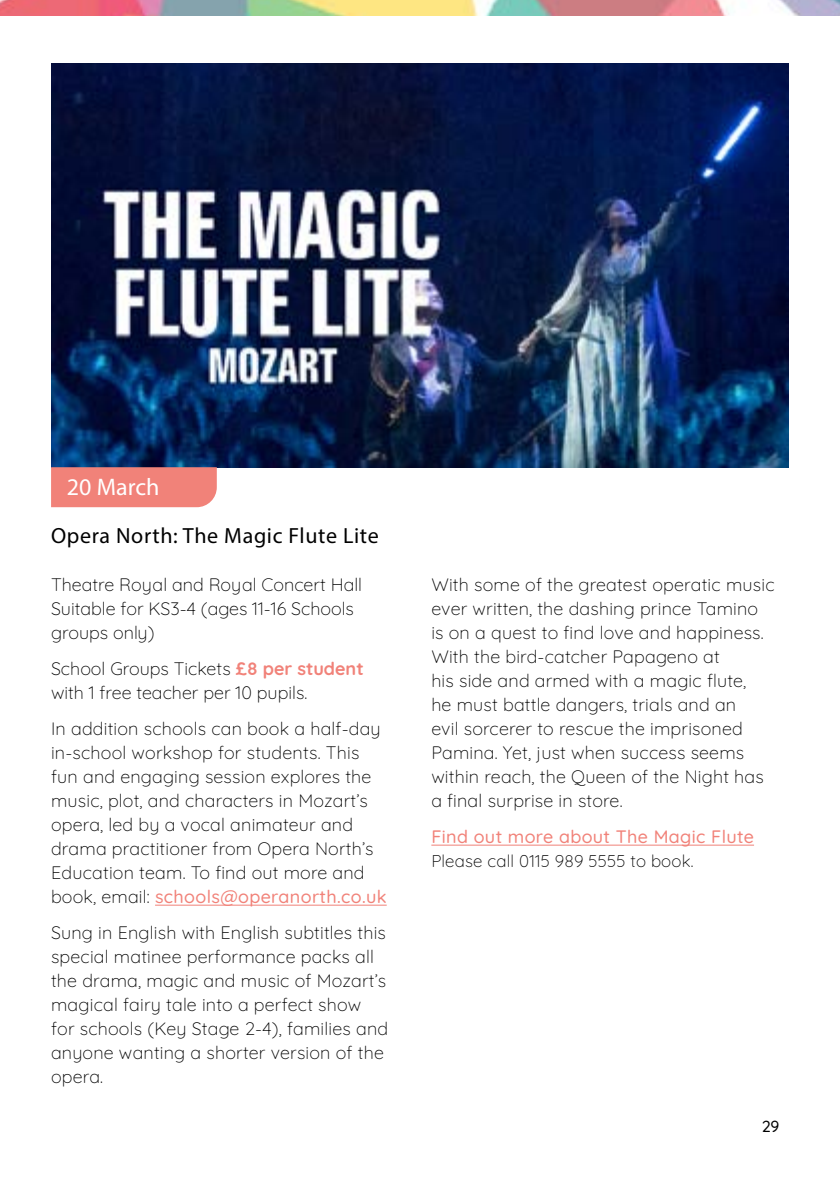
<style>
.page{position:relative;width:840px;height:1191px;background:#fff}
.page>*{position:absolute;margin:0;border:0;box-sizing:border-box;transform-origin:0 0}
.t1{font:24px "Myriad Pro";color:#fff}
.t2{font:22px "Myriad Pro";letter-spacing:.03em;color:#000}
.t3{font:300 18px/24px "Quicksand";letter-spacing:.01em;color:#000}
.t4{font:500 18px "Quicksand";letter-spacing:.02em;color:#f18279}
.t5{font:300 17px "Quicksand";letter-spacing:.01em;color:#000}
.t6{font:500 16px "Quicksand";color:#000}
.s1{font-weight:700;color:#f18279}
.s2{font-weight:500;color:#f18279}
</style>
<div class="page">
<img style="left:0;top:0;width:839px;height:15px">
<img style="left:51px;top:63px;width:737px;height:404px">
<hr style="left:155px;top:904px;width:231px;height:1px;background:#f18279">
<hr style="left:431px;top:844px;width:322px;height:1px;background:#f18279">
<div style="left:51px;top:467px;width:166px;height:40px;background:#f18279"></div>
<h1 class="t1" style="left:67px;top:472px;width:94px">20 March</h1>
<p class="t2" style="left:51px;top:522px;width:329px">Opera North: The Magic Flute Lite</p>
<p class="t3" style="left:51px;top:571px;width:312px">Theatre Royal and Royal Concert Hall<br>Suitable for KS3-4 (ages 11-16 Schools groups only)</p>
<p class="t3" style="left:51px;top:655px;width:314px">School Groups Tickets <span class="s1">£8 per student </span>with 1 free teacher per 10 pupils.</p>
<p class="t3" style="left:51px;top:715px;width:337px">In addition schools can book a half-day in-school workshop for students. This fun and engaging session explores the music, plot, and characters in Mozart’s opera, led by a vocal animateur and drama practitioner from Opera North’s Education team. To find out more and book, email: <span class="s2">schools@operanorth.co.uk</span></p>
<p class="t3" style="left:51px;top:919px;width:338px">Sung in English with English subtitles this special matinee performance packs all the drama, magic and music of Mozart’s magical fairy tale into a perfect show for schools (Key Stage 2-4), families and anyone wanting a shorter version of the opera.</p>
<p class="t3" style="left:431px;top:571px;width:344px">With some of the greatest operatic music ever written, the dashing prince Tamino is on a quest to find love and happiness.<br>With the bird-catcher Papageno at<br>his side and armed with a magic flute,<br>he must battle dangers, trials and an<br>evil sorcerer to rescue the imprisoned Pamina. Yet, just when success seems within reach, the Queen of the Night has a final surprise in store.</p>
<p class="t4" style="left:431px;top:823px;width:324px">Find out more about The Magic Flute</p>
<p class="t5" style="left:431px;top:848px;width:263px">Please call 0115 989 5555 to book.</p>
<p class="t6" style="left:761px;top:1114px;width:19px">29</p>
</div>
